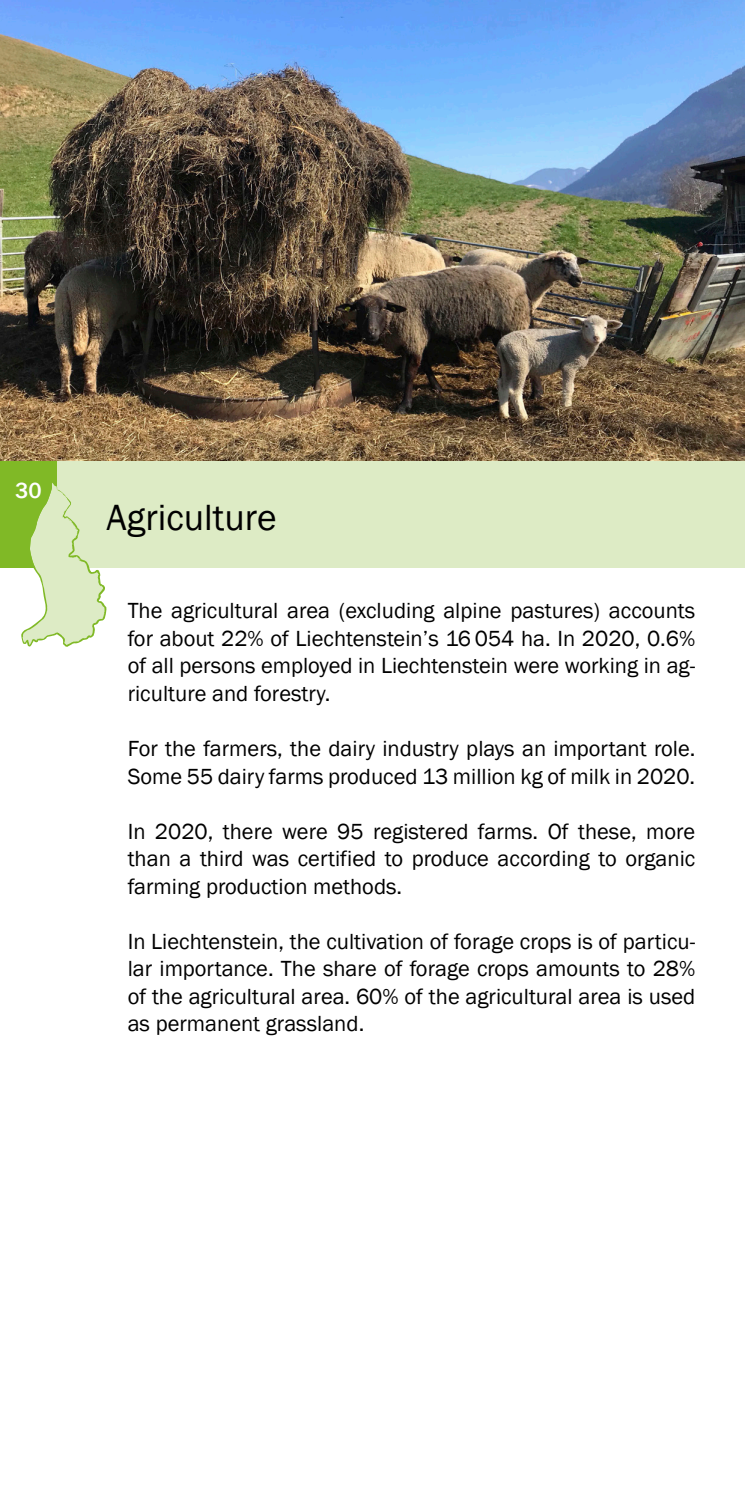
<style>
.page{position:relative;width:745px;height:1489px;background:#fff}
.page>*{position:absolute;margin:0;border:0;box-sizing:border-box;transform-origin:0 0}
.t1{font:37.5px "Franklin Gothic";color:#000}
.t2{font:22.5px/27.5px "Franklin Gothic";color:#000;text-align:justify}
.t3{font:500 22.5px "Franklin Gothic";color:#fff}
</style>
<div class="page">
<img style="left:0;top:0;width:744px;height:461px">
<div style="left:0;top:461px;width:744px;height:106px;background:#ddebc5"></div>
<div style="left:0;top:461px;width:57px;height:106px;background:#80b926"></div>
<svg style="left:21px;top:483px;width:87px;height:164px"></svg>
<p class="t3" style="left:15px;top:476px;width:28px">30</p>
<h1 class="t1" style="left:106px;top:494px;width:172px">Agriculture</h1>
<p class="t2" style="left:128px;top:597px;width:568px">The agricultural area (excluding alpine pastures) accounts for about 22% of Liechtenstein’s 16 054 ha. In 2020, 0.6% of all persons employed in Liechtenstein were working in ag&shy;riculture and forestry.</p>
<p class="t2" style="left:128px;top:735px;width:568px">For the farmers, the dairy industry plays an important role.<br>Some 55 dairy farms produced 13 million kg of milk in 2020.</p>
<p class="t2" style="left:128px;top:817px;width:568px">In 2020, there were 95 registered farms. Of these, more than a third was certified to produce according to organic farming production methods.</p>
<p class="t2" style="left:128px;top:927px;width:568px">In Liechtenstein, the cultivation of forage crops is of particu&shy;lar importance. The share of forage crops amounts to 28% of the agricultural area. 60% of the agricultural area is used as permanent grassland.</p>
</div>
